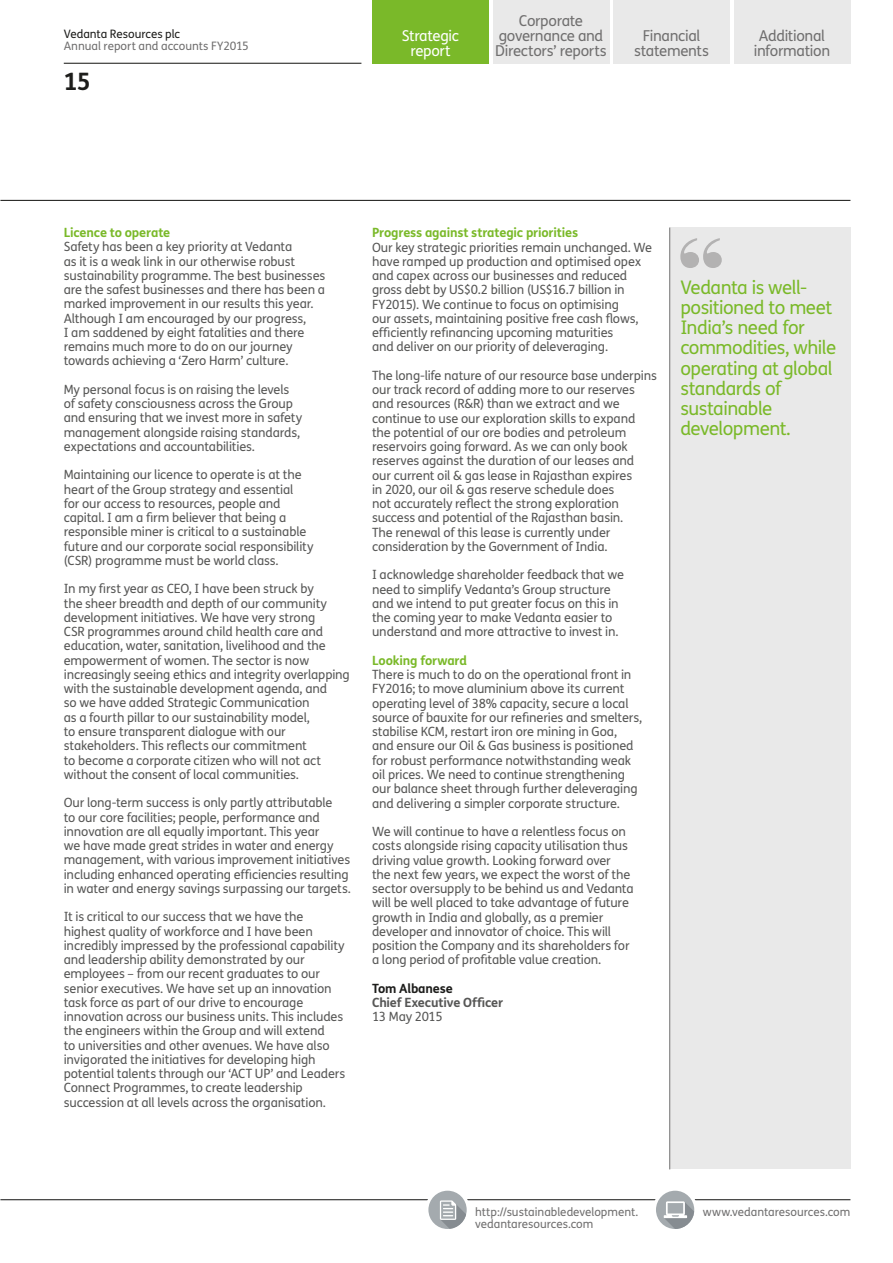
<style>
.page{position:relative;width:893px;height:1263px;background:#fff}
.page>*{position:absolute;margin:0;border:0;box-sizing:border-box;transform-origin:0 0}
.t1{font:700 24px "FS Me";color:#1d1d1b}
.t2{font:18.75px/20.2px "FS Me";letter-spacing:-.025em;color:#7ab929}
.t3{font:15px/15px "FS Me";letter-spacing:-.02em;color:#706f6f;text-align:center}
.t4{font:15px/15px "FS Me";letter-spacing:-.02em;color:#fff;text-align:center}
.t5{font:12.75px/14.2px "FS Me";letter-spacing:-.01em;color:#575756}
.t6{font:700 12.75px "FS Me";letter-spacing:-.015em;color:#7ab929}
.t7{font:700 12.75px "FS Me";letter-spacing:-.01em;color:#575756}
.t8{font:700 12.75px "FS Me";letter-spacing:-.01em;color:#1d1d1b}
.t9{font:12.75px "FS Me";letter-spacing:-.035em;color:#575756}
.t10{font:11.7px "FS Me";letter-spacing:-.005em;color:#706f6f}
.t11{font:11.7px "FS Me";letter-spacing:-.005em;color:#1d1d1b}
</style>
<div class="page">
<div style="left:670px;top:227px;width:180px;height:942px;background:#e9e9e9"></div>
<hr style="left:0;top:1199px;width:850px;height:1px;background:#1d1d1b">
<hr style="left:64px;top:63px;width:297px;height:1px;background:#1d1d1b">
<div style="left:372px;top:0;width:117px;height:64px;background:#7ab929"></div>
<div style="left:493px;top:0;width:116px;height:64px;background:#e9e9e9"></div>
<div style="left:613px;top:0;width:117px;height:64px;background:#e9e9e9"></div>
<div style="left:733px;top:0;width:117px;height:64px;background:#e9e9e9"></div>
<div style="left:425px;top:1187px;width:45px;height:45px;background:#fff;border-radius:50%"></div>
<div style="left:428px;top:1191px;width:39px;height:38px;background:#a4aaae;border-radius:50%"></div>
<svg style="left:440px;top:1200px;width:27px;height:29px"></svg>
<div style="left:653px;top:1187px;width:44px;height:45px;background:#fff;border-radius:50%"></div>
<div style="left:656px;top:1191px;width:38px;height:38px;background:#a4aaae;border-radius:50%"></div>
<svg style="left:664px;top:1201px;width:30px;height:28px"></svg>
<hr style="left:0;top:200px;width:850px;height:1px;background:#1d1d1b">
<hr style="left:669px;top:227px;width:1px;height:942px;background:#706f6f">
<svg style="left:680px;top:238px;width:42px;height:30px"></svg>
<p class="t11" style="left:64px;top:26px;width:118px">Vedanta Resources plc</p>
<p class="t10" style="left:64px;top:38px;width:187px">Annual report and accounts FY2015</p>
<h1 class="t1" style="left:64px;top:63px;width:29px">15</h1>
<p class="t4" style="left:402px;top:28px;width:59px">Strategic report</p>
<p class="t3" style="left:495px;top:13px;width:113px">Corporate governance and<br>Directors’ reports</p>
<p class="t3" style="left:634px;top:28px;width:76px">Financial statements</p>
<p class="t3" style="left:754px;top:28px;width:78px">Additional information</p>
<p class="t6" style="left:64px;top:223px;width:108px">Licence to operate</p>
<p class="t5" style="left:64px;top:239px;width:263px">Safety has been a key priority at Vedanta<br>as it is a weak link in our otherwise robust sustainability programme. The best businesses are the safest businesses and there has been a marked improvement in our results this year.<br>Although I am encouraged by our progress,<br>I am saddened by eight fatalities and there remains much more to do on our journey towards achieving a ‘Zero Harm’ culture.</p>
<p class="t5" style="left:64px;top:382px;width:240px">My personal focus is on raising the levels of safety consciousness across the Group and ensuring that we invest more in safety management alongside raising standards, expectations and accountabilities.</p>
<p class="t5" style="left:64px;top:468px;width:251px">Maintaining our licence to operate is at the heart of the Group strategy and essential<br>for our access to resources, people and capital. I am a firm believer that being a responsible miner is critical to a sustainable future and our corporate social responsibility (CSR) programme must be world class.</p>
<p class="t5" style="left:64px;top:582px;width:288px">In my first year as CEO, I have been struck by<br>the sheer breadth and depth of our community development initiatives. We have very strong<br>CSR programmes around child health care and education, water, sanitation, livelihood and the empowerment of women. The sector is now increasingly seeing ethics and integrity overlapping with the sustainable development agenda, and<br>so we have added Strategic Communication<br>as a fourth pillar to our sustainability model,<br>to ensure transparent dialogue with our stakeholders. This reflects our commitment<br>to become a corporate citizen who will not act without the consent of local communities.</p>
<p class="t5" style="left:64px;top:795px;width:289px">Our long-term success is only partly attributable<br>to our core facilities; people, performance and innovation are all equally important. This year<br>we have made great strides in water and energy management, with various improvement initiatives including enhanced operating efficiencies resulting in water and energy savings surpassing our targets.</p>
<p class="t5" style="left:64px;top:909px;width:283px">It is critical to our success that we have the highest quality of workforce and I have been incredibly impressed by the professional capability and leadership ability demonstrated by our employees – from our recent graduates to our senior executives. We have set up an innovation task force as part of our drive to encourage innovation across our business units. This includes the engineers within the Group and will extend<br>to universities and other avenues. We have also invigorated the initiatives for developing high potential talents through our ‘ACT UP’ and Leaders Connect Programmes, to create leadership succession at all levels across the organisation.</p>
<p class="t6" style="left:372px;top:223px;width:208px">Progress against strategic priorities</p>
<p class="t5" style="left:372px;top:240px;width:281px">Our key strategic priorities remain unchanged. We have ramped up production and optimised opex and capex across our businesses and reduced gross debt by US$0.2 billion (US$16.7 billion in FY2015). We continue to focus on optimising<br>our assets, maintaining positive free cash flows, efficiently refinancing upcoming maturities<br>and deliver on our priority of deleveraging.</p>
<p class="t5" style="left:372px;top:368px;width:286px">The long-life nature of our resource base underpins our track record of adding more to our reserves and resources (R&amp;R) than we extract and we continue to use our exploration skills to expand the potential of our ore bodies and petroleum reservoirs going forward. As we can only book reserves against the duration of our leases and<br>our current oil &amp; gas lease in Rajasthan expires<br>in 2020, our oil &amp; gas reserve schedule does<br>not accurately reflect the strong exploration success and potential of the Rajasthan basin.<br>The renewal of this lease is currently under consideration by the Government of India.</p>
<p class="t5" style="left:372px;top:567px;width:254px">I acknowledge shareholder feedback that we need to simplify Vedanta’s Group structure and we intend to put greater focus on this in the coming year to make Vedanta easier to understand and more attractive to invest in.</p>
<p class="t6" style="left:372px;top:650px;width:96px">Looking forward</p>
<p class="t5" style="left:372px;top:667px;width:272px">There is much to do on the operational front in FY2016; to move aluminium above its current operating level of 38% capacity, secure a local source of bauxite for our refineries and smelters, stabilise KCM, restart iron ore mining in Goa,<br>and ensure our Oil &amp; Gas business is positioned for robust performance notwithstanding weak oil prices. We need to continue strengthening our balance sheet through further deleveraging and delivering a simpler corporate structure.</p>
<p class="t5" style="left:372px;top:824px;width:263px">We will continue to have a relentless focus on costs alongside rising capacity utilisation thus driving value growth. Looking forward over<br>the next few years, we expect the worst of the sector oversupply to be behind us and Vedanta will be well placed to take advantage of future growth in India and globally, as a premier developer and innovator of choice. This will position the Company and its shareholders for a long period of profitable value creation.</p>
<p class="t8" style="left:372px;top:978px;width:82px">Tom Albanese</p>
<p class="t7" style="left:372px;top:993px;width:133px">Chief Executive Officer</p>
<p class="t9" style="left:372px;top:1008px;width:72px">13 May 2015</p>
<h2 class="t2" style="left:680px;top:277px;width:157px">Vedanta is well&shy;positioned to meet<br>India’s need for commodities, while operating at global standards of sustainable development.</h2>
<p class="t10" style="left:475px;top:1204px;width:165px">http://sustainabledevelopment.</p>
<p class="t10" style="left:703px;top:1204px;width:149px">www.vedantaresources.com</p>
<p class="t10" style="left:475px;top:1216px;width:120px">vedantaresources.com</p>
</div>
